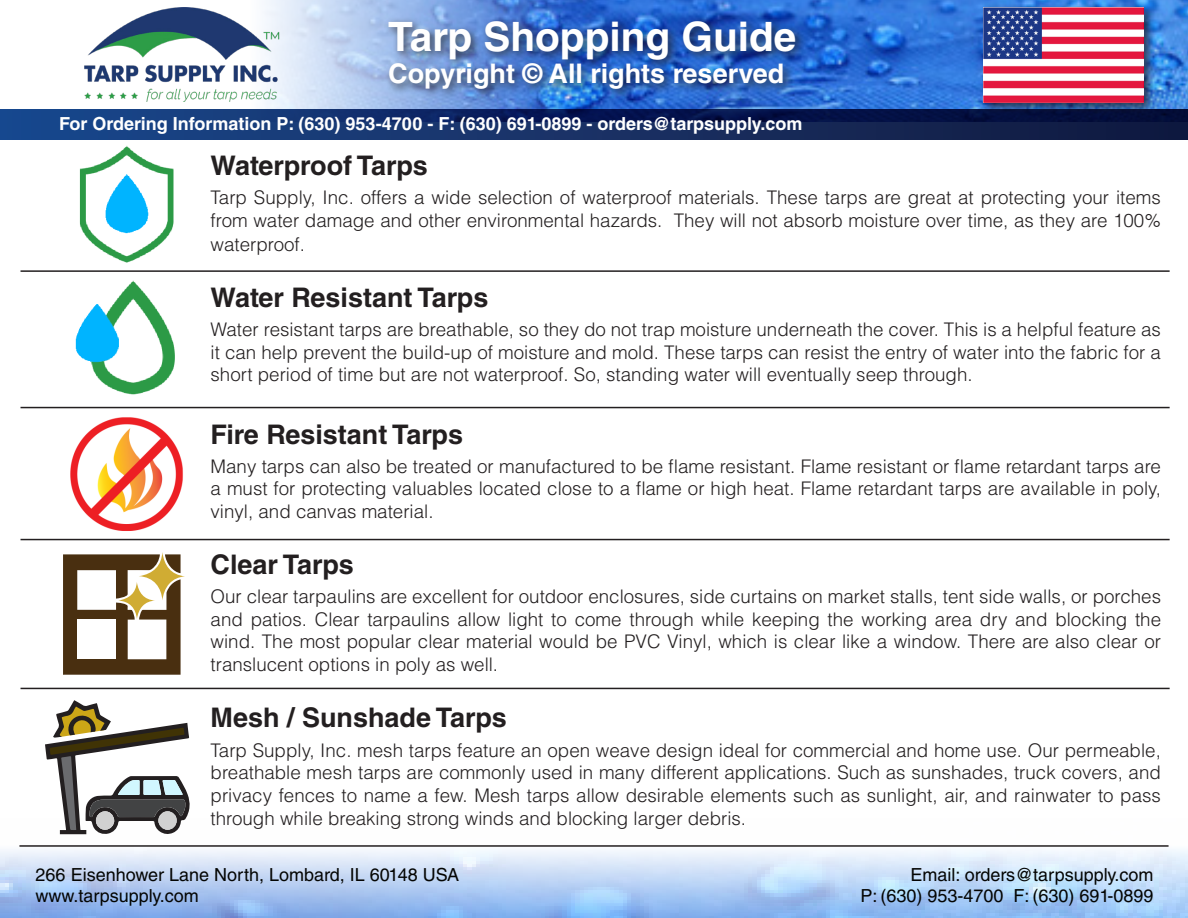
<style>
.page{position:relative;width:1188px;height:918px;background:#fff}
.page>*{position:absolute;margin:0;border:0;box-sizing:border-box;transform-origin:0 0}
.t1{font:700 40.5px "Helvetica LT Std";color:#fff}
.t2{font:700 27px "Helvetica LT Std";color:#231f20}
.t3{font:700 27px "Helvetica LT Std";color:#fff}
.bulletText{font:300 18.75px/22.5px "Helvetica LT Std";color:#231f20;text-align:justify}
.t4{font:18px/21.6px "Helvetica LT Std";color:#040503}
.t5{font:700 18px "Helvetica LT Std";color:#fff}
</style>
<div class="page">
<div style="left:0;top:110px;width:1188px;height:30px;background:linear-gradient(to right,#1a488d,#12193d)"></div>
<hr style="left:0;top:110px;width:1px;height:30px;background:#16488f">
<img style="left:84px;top:8px;width:167px;height:93px">
<img style="left:251px;top:0;width:936px;height:121px">
<div style="left:384px;top:16px;width:422px;height:84px;background:#231f20;opacity:.75"></div>
<div style="left:980px;top:4px;width:176px;height:112px;background:#231f20;opacity:.75"></div>
<img style="left:984px;top:7px;width:159px;height:95px">
<img style="left:0;top:849px;width:1188px;height:69px">
<hr style="left:19px;top:845px;width:1150px;height:2px;background:#231f20">
<img style="left:79px;top:146px;width:95px;height:117px">
<img style="left:75px;top:281px;width:100px;height:114px">
<img style="left:70px;top:417px;width:113px;height:114px">
<hr style="left:21px;top:270px;width:1149px;height:2px;background:#231f20">
<hr style="left:21px;top:407px;width:1149px;height:1px;background:#231f20">
<hr style="left:21px;top:539px;width:1149px;height:1px;background:#231f20">
<hr style="left:21px;top:688px;width:1149px;height:1px;background:#231f20">
<svg style="left:63px;top:552px;width:122px;height:123px"></svg>
<svg style="left:45px;top:700px;width:145px;height:135px"></svg>
<h1 class="t1" style="left:388px;top:12px;width:409px">Tarp Shopping Guide</h1>
<h2 class="t3" style="left:388px;top:57px;width:398px">Copyright © All rights reserved</h2>
<p class="t5" style="left:59px;top:113px;width:745px">For Ordering Information P: (630) 953-4700 - F: (630) 691-0899 - orders@tarpsupply.com</p>
<p class="t2" style="left:211px;top:149px;width:219px">Waterproof Tarps</p>
<p class="bulletText" style="left:211px;top:186px;width:952px;line-height:23.2px">Tarp Supply, Inc. offers a wide selection of waterproof materials. These tarps are great at protecting your items from water damage and other environmental hazards. They will not absorb moisture over time, as they are 100% waterproof.</p>
<p class="t2" style="left:211px;top:281px;width:279px">Water Resistant Tarps</p>
<p class="bulletText" style="left:211px;top:318px;width:952px">Water resistant tarps are breathable, so they do not trap moisture underneath the cover. This is a helpful feature as it can help prevent the build-up of moisture and mold. These tarps can resist the entry of water into the fabric for a short period of time but are not waterproof. So, standing water will eventually seep through.</p>
<p class="t2" style="left:211px;top:418px;width:254px">Fire Resistant Tarps</p>
<p class="bulletText" style="left:211px;top:455px;width:952px">Many tarps can also be treated or manufactured to be flame resistant. Flame resistant or flame retardant tarps are a must for protecting valuables located close to a flame or high heat. Flame retardant tarps are available in poly, vinyl, and canvas material.</p>
<p class="t2" style="left:211px;top:548px;width:145px">Clear Tarps</p>
<p class="bulletText" style="left:211px;top:585px;width:952px">Our clear tarpaulins are excellent for outdoor enclosures, side curtains on market stalls, tent side walls, or porches and patios. Clear tarpaulins allow light to come through while keeping the working area dry and blocking the wind. The most popular clear material would be PVC Vinyl, which is clear like a window. There are also clear or translucent options in poly as well.</p>
<p class="t2" style="left:211px;top:701px;width:298px">Mesh / Sunshade Tarps</p>
<p class="bulletText" style="left:211px;top:738px;width:952px">Tarp Supply, Inc. mesh tarps feature an open weave design ideal for commercial and home use. Our permeable, breathable mesh tarps are commonly used in many different applications. Such as sunshades, truck covers, and privacy fences to name a few. Mesh tarps allow desirable elements such as sunlight, air, and rainwater to pass through while breaking strong winds and blocking larger debris.</p>
<p class="t4" style="left:36px;top:863px;width:425px">266 Eisenhower Lane North, Lombard, IL 60148 USA www.tarpsupply.com</p>
<p class="t4" style="left:860px;top:863px;width:295px;text-align:right">Email: orders@tarpsupply.com<br>P: (630) 953-4700 F: (630) 691-0899</p>
</div>
